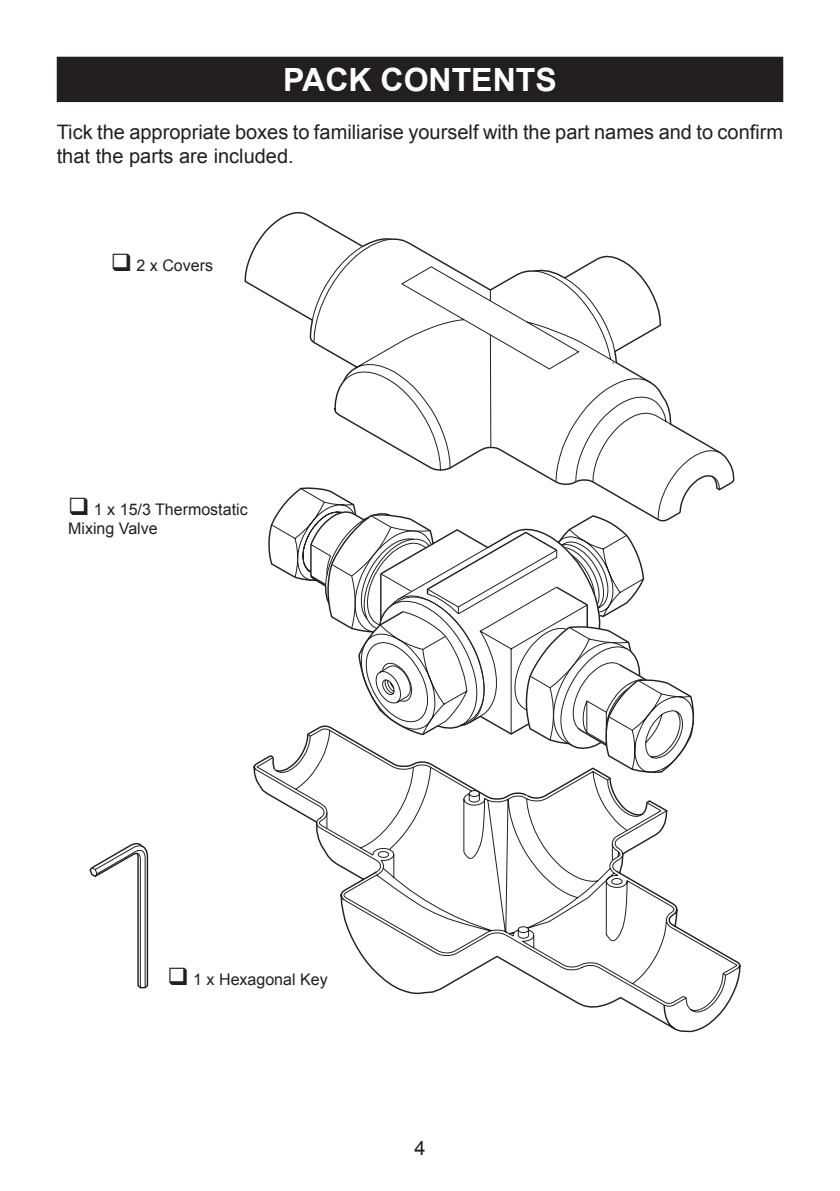
<style>
.page{position:relative;width:840px;height:1191px;background:#fff}
.page>*{position:absolute;margin:0;border:0;box-sizing:border-box;transform-origin:0 0}
.Heading_1{font:700 32px "Arial";color:#fff}
.Body_Justify{font:20px/24px "Arial";color:#231f20}
.t1{font:16px/19.2px "Arial";color:#231f20}
</style>
<div class="page">
<div style="left:58px;top:58px;width:723px;height:43px;background:#231f20"></div>
<div style="left:57px;top:57px;width:725px;height:45px;border:2px solid #231f20"></div>
<svg style="left:255px;top:239px;width:483px;height:773px"></svg>
<svg style="left:271px;top:488px;width:422px;height:284px"></svg>
<svg style="left:91px;top:811px;width:521px;height:177px"></svg>
<p class="Heading_1" style="left:283px;top:59px;width:275px">PACK CONTENTS</p>
<p class="Body_Justify" style="left:57px;top:120px;width:727px">Tick the appropriate boxes to familiarise yourself with the part names and to confirm that the parts are included.</p>
<p class="t1" style="left:111px;top:256px;width:104px">❑ 2 x Covers</p>
<p class="t1" style="left:68px;top:500px;width:181px">❑ 1 x 15/3 Thermostatic<br>Mixing Valve</p>
<p class="t1" style="left:167px;top:970px;width:162px">❑ 1 x Hexagonal Key</p>
<p class="Body_Justify" style="left:414px;top:1135px;width:13px">4</p>
</div>
